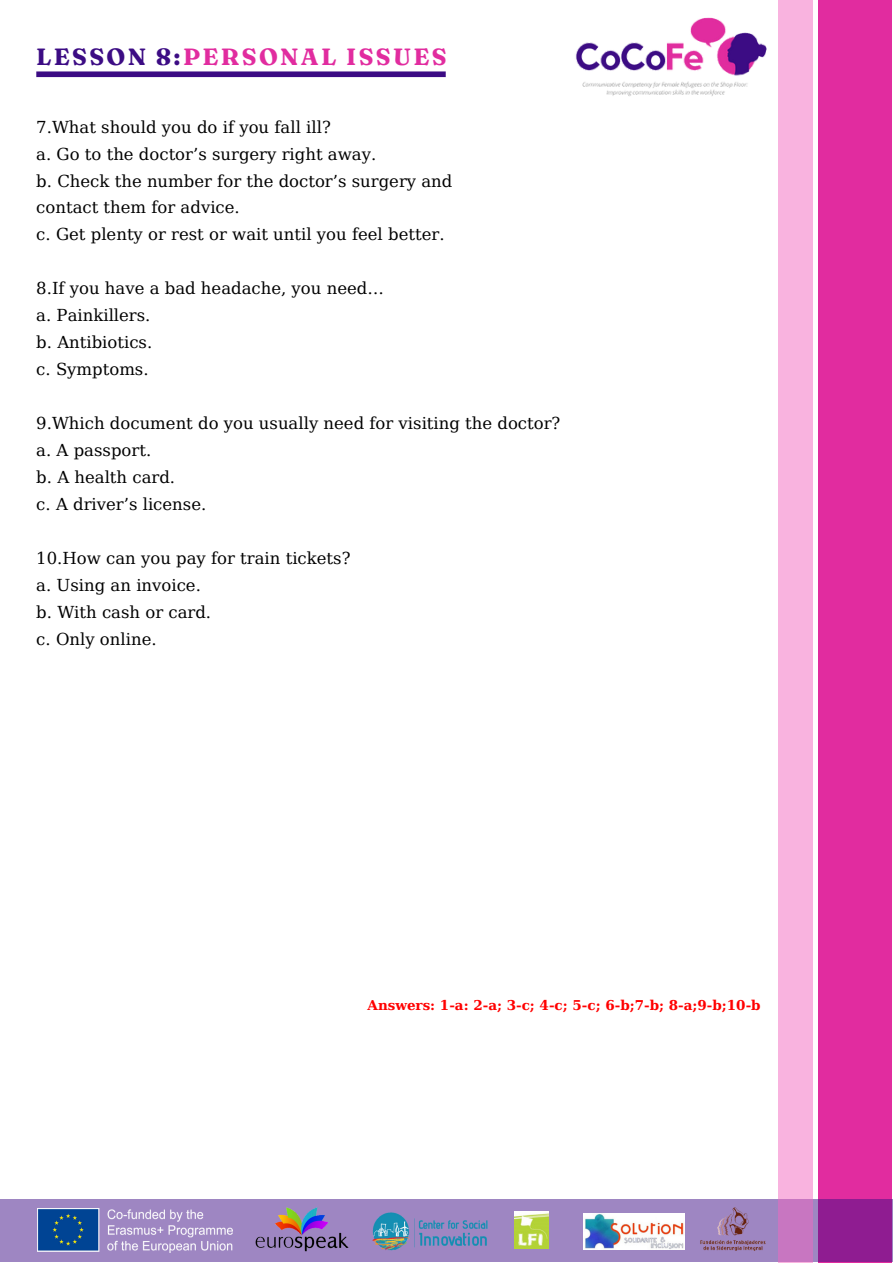
<style>
.page{position:relative;width:893px;height:1264px;background:#fff}
.page>*{position:absolute;margin:0;border:0;box-sizing:border-box;transform-origin:0 0}
.t1{font:700 23.4px "Fraunces 9 pt";letter-spacing:.1em;color:#e12c9f}
.t2{font:16.5px/27px "DejaVu Serif";color:#000}
.t3{font:700 13.5px "DejaVu Serif";color:#f00}
.s1{color:#3c0c84}
</style>
<div class="page">
<img style="left:575px;top:17px;width:192px;height:79px">
<div style="left:36px;top:71px;width:409px;height:6px;background:#3c0c84"></div>
<div style="left:818px;top:0;width:73px;height:1262px;background:#e12c9f"></div>
<svg style="left:0;top:1198px;width:892px;height:63px;background:#9f78bb"></svg>
<div style="left:777px;top:0;width:35px;height:1262px;background:#f9b3df"></div>
<img style="left:38px;top:1208px;width:194px;height:44px">
<img style="left:697px;top:1205px;width:71px;height:47px">
<img style="left:360px;top:1208px;width:138px;height:44px">
<img style="left:254px;top:1205px;width:94px;height:47px">
<img style="left:514px;top:1211px;width:34px;height:37px">
<img style="left:583px;top:1213px;width:101px;height:36px">
<h1 class="t1" style="left:36px;top:42px;width:411px"><span class="s1">LESSON 8:</span>PERSONAL ISSUES</h1>
<p class="t2" style="left:36px;top:113px;width:417px">7.What should you do if you fall ill?<br>a. Go to the doctor’s surgery right away.<br>b. Check the number for the doctor’s surgery and contact them for advice.<br>c. Get plenty or rest or wait until you feel better.</p>
<p class="t2" style="left:36px;top:275px;width:349px">8.If you have a bad headache, you need… a. Painkillers.<br>b. Antibiotics.<br>c. Symptoms.</p>
<p class="t2" style="left:36px;top:410px;width:525px">9.Which document do you usually need for visiting the doctor? a. A passport.<br>b. A health card.<br>c. A driver’s license.</p>
<p class="t2" style="left:36px;top:545px;width:316px">10.How can you pay for train tickets? a. Using an invoice.<br>b. With cash or card.<br>c. Only online.</p>
<p class="t3" style="left:367px;top:997px;width:394px">Answers: 1-a: 2-a; 3-c; 4-c; 5-c; 6-b;7-b; 8-a;9-b;10-b</p>
</div>
